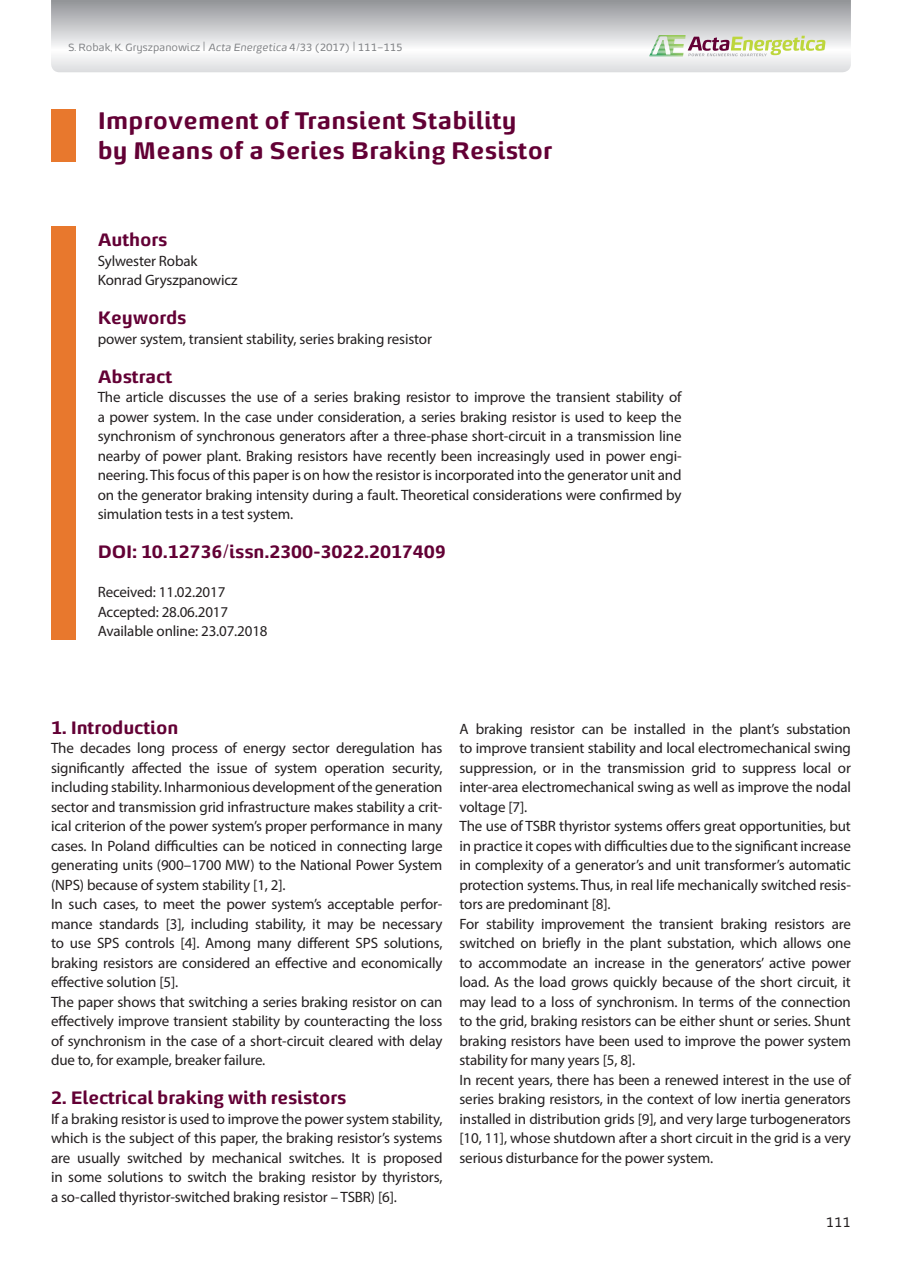
<style>
.page{position:relative;width:902px;height:1263px;background:#fff}
.page>*{position:absolute;margin:0;border:0;box-sizing:border-box;transform-origin:0 0}
.t1{font:700 24px/30.3px "Energa";letter-spacing:.005em;color:#630035}
.t2{font:700 18px "Energa";letter-spacing:-.01em;color:#630035}
.t3{font:15px/19.5px "Myriad Pro";letter-spacing:-.01em;color:#231f20}
.t4{font:13.5px "Energa";color:#231f20}
.t5{font:10.5px "Energa";letter-spacing:-.01em;color:#808285}
.s1{font-size:13.5px}
.s2{font-style:italic}
</style>
<div class="page">
<svg style="left:51px;top:0;width:799px;height:72px"></svg>
<svg style="left:649px;top:35px;width:176px;height:21px"></svg>
<div style="left:51px;top:110px;width:24px;height:52px;background:#e8782d"></div>
<div style="left:51px;top:227px;width:24px;height:412px;background:#e8782d"></div>
<p class="t5" style="left:68px;top:41px;width:336px">S. Robak, K. Gryszpanowicz <span class="s1">|</span> <span class="s2">Acta Energetica</span> 4/33 (2017) <span class="s1">|</span> 111–115</p>
<h1 class="t1" style="left:98px;top:104px;width:456px">Improvement of Transient Stability by Means of a Series Braking Resistor</h1>
<p class="t2" style="left:98px;top:227px;width:71px">Authors</p>
<p class="t3" style="left:98px;top:251px;width:141px">Sylwester Robak<br>Konrad Gryszpanowicz</p>
<p class="t2" style="left:98px;top:305px;width:90px">Keywords</p>
<p class="t3" style="left:98px;top:329px;width:335px">power system, transient stability, series braking resistor</p>
<p class="t2" style="left:98px;top:364px;width:76px">Abstract</p>
<p class="t3" style="left:98px;top:387px;width:585px;text-align:justify">The article discusses the use of a series braking resistor to improve the transient stability of a power system. In the case under consideration, a series braking resistor is used to keep the synchronism of synchronous generators after a three-phase short-circuit in a transmission line nearby of power plant. Braking resistors have recently been increasingly used in power engi&shy;neering. This focus of this paper is on how the resistor is incorporated into the generator unit and on the generator braking intensity during a fault. Theoretical considerations were confirmed by simulation tests in a test system.</p>
<p class="t2" style="left:98px;top:539px;width:349px">DOI: 10.12736/issn.2300-3022.2017409</p>
<p class="t3" style="left:98px;top:582px;width:171px">Received: 11.02.2017<br>Accepted: 28.06.2017<br>Available online: 23.07.2018</p>
<p class="t2" style="left:51px;top:715px;width:129px">1. Introduction</p>
<p class="t3" style="left:51px;top:738px;width:393px">The decades long process of energy sector deregulation has significantly affected the issue of system operation security, including stability. Inharmonious development of the generation sector and transmission grid infrastructure makes stability a crit&shy;ical criterion of the power system’s proper performance in many cases. In Poland difficulties can be noticed in connecting large generating units (900–1700 MW) to the National Power System (NPS) because of system stability [1, 2].<br>In such cases, to meet the power system’s acceptable perfor&shy;mance standards [3], including stability, it may be necessary to use SPS controls [4]. Among many different SPS solutions, braking resistors are considered an effective and economically effective solution [5].<br>The paper shows that switching a series braking resistor on can effectively improve transient stability by counteracting the loss of synchronism in the case of a short-circuit cleared with delay due to, for example, breaker failure.</p>
<p class="t2" style="left:51px;top:1085px;width:297px">2. Electrical braking with resistors</p>
<p class="t3" style="left:51px;top:1109px;width:393px;text-align:justify">If a braking resistor is used to improve the power system stability, which is the subject of this paper, the braking resistor’s systems are usually switched by mechanical switches. It is proposed in some solutions to switch the braking resistor by thyristors, a so-called thyristor-switched braking resistor – TSBR) [6].</p>
<p class="t3" style="left:459px;top:719px;width:393px">A braking resistor can be installed in the plant’s substation to improve transient stability and local electromechanical swing suppression, or in the transmission grid to suppress local or inter-area electromechanical swing as well as improve the nodal voltage [7].<br>The use of TSBR thyristor systems offers great opportunities, but in practice it copes with difficulties due to the significant increase in complexity of a generator’s and unit transformer’s automatic protection systems. Thus, in real life mechanically switched resis&shy;tors are predominant [8].<br>For stability improvement the transient braking resistors are switched on briefly in the plant substation, which allows one to accommodate an increase in the generators’ active power load. As the load grows quickly because of the short circuit, it may lead to a loss of synchronism. In terms of the connection to the grid, braking resistors can be either shunt or series. Shunt braking resistors have been used to improve the power system stability for many years [5, 8].<br>In recent years, there has been a renewed interest in the use of series braking resistors, in the context of low inertia generators installed in distribution grids [9], and very large turbogenerators [10, 11], whose shutdown after a short circuit in the grid is a very serious disturbance for the power system.</p>
<p class="t4" style="left:825px;top:1213px;width:26px">111</p>
</div>
